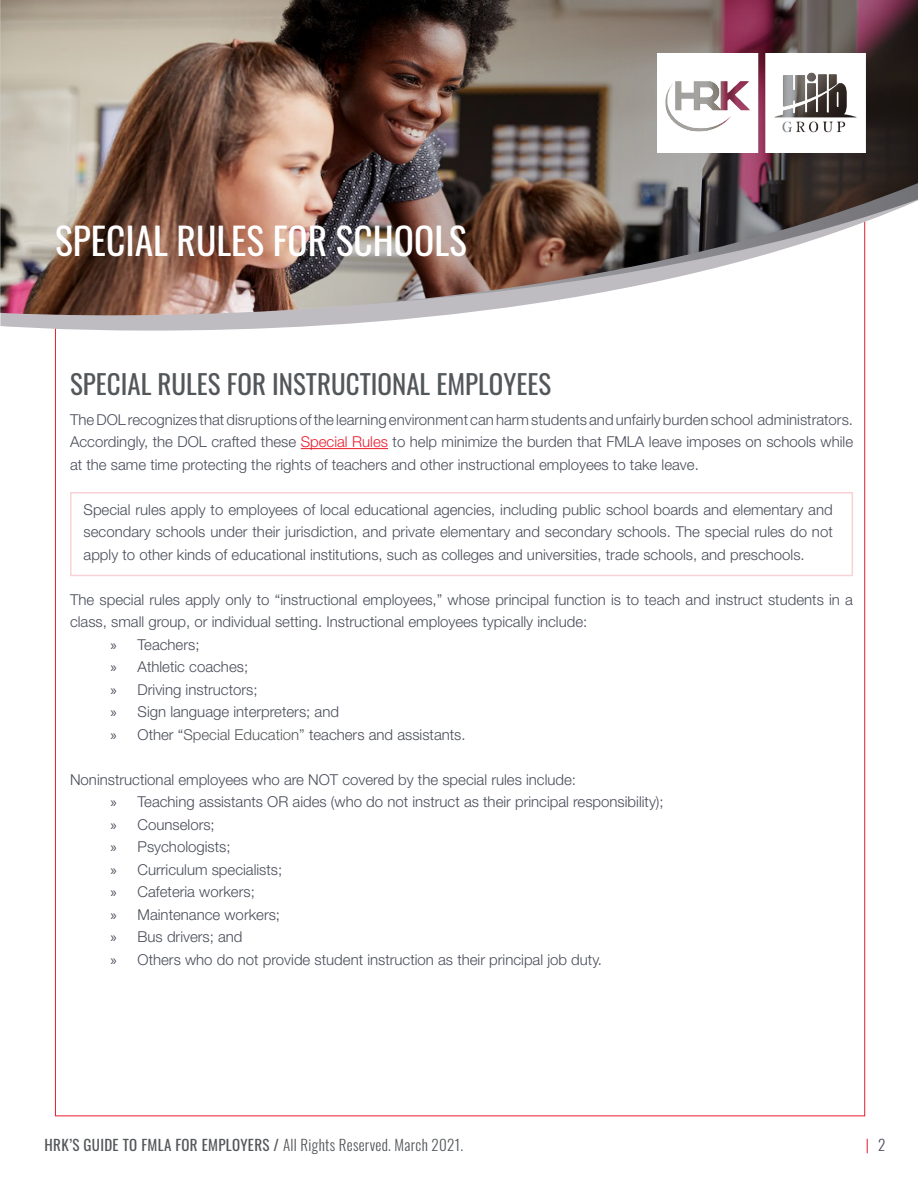
<style>
.page{position:relative;width:918px;height:1188px;background:#fff}
.page>*{position:absolute;margin:0;border:0;box-sizing:border-box;transform-origin:0 0}
.Larger_Gray_Heading{font:37.5px "Oswald";color:#fff}
.t1{font:27px "Oswald";color:#54575a}
.Body_text{font:300 15px/22.5px "Helvetica Neue LT Std";color:#494d59;text-align:justify}
.Body_text-2{font:15px "Oswald";letter-spacing:.02em;color:#54575a}
.Body_text-3{font:300 15px "Oswald";color:#e91d2d}
.s1{color:#e91d2d}
.s2{font-family:"Myriad Pro";font-weight:400}
.s3{color:#54575a}
.s4{font-weight:300}
.s5{color:#494d59}
</style>
<div class="page">
<hr style="left:301px;top:448px;width:87px;height:1px;background:#e91d2d">
<svg style="left:0;top:317px;width:866px;height:14px"></svg>
<img style="left:0;top:0;width:918px;height:316px">
<img style="left:658px;top:54px;width:207px;height:99px">
<p class="Larger_Gray_Heading" style="left:55px;top:207px;width:413px">SPECIAL RULES FOR SCHOOLS</p>
<p class="t1" style="left:70px;top:360px;width:483px">SPECIAL RULES FOR INSTRUCTIONAL EMPLOYEES</p>
<p class="Body_text" style="left:70px;top:408px;width:785px">The DOL recognizes that disruptions of the learning environment can harm students and unfairly burden school administrators.<br>Accordingly, the DOL crafted these <span class="s1">Special Rules</span> to help minimize the burden that FMLA leave imposes on schools while at the same time protecting the rights of teachers and other instructional employees to take leave.</p>
<p class="Body_text" style="left:84px;top:498px;width:751px">Special rules apply to employees of local educational agencies, including public school boards and elementary and secondary schools under their jurisdiction, and private elementary and secondary schools. The special rules do not apply to other kinds of educational institutions, such as colleges and universities, trade schools, and preschools.</p>
<p class="Body_text" style="left:70px;top:588px;width:785px">The special rules apply only to “instructional employees,” whose principal function is to teach and instruct students in a class, small group, or individual setting. Instructional employees typically include:</p>
<p class="Body_text" style="left:111px;top:633px;width:90px"><span class="s2">»</span> Teachers;</p>
<p class="Body_text" style="left:111px;top:655px;width:139px"><span class="s2">»</span> Athletic coaches;</p>
<p class="Body_text" style="left:111px;top:678px;width:148px"><span class="s2">»</span> Driving instructors;</p>
<p class="Body_text" style="left:111px;top:700px;width:230px"><span class="s2">»</span> Sign language interpreters; and</p>
<p class="Body_text" style="left:111px;top:723px;width:357px"><span class="s2">»</span> Other “<span class="s3">Special Education”</span> teachers and assistants.</p>
<p class="Body_text" style="left:70px;top:768px;width:507px">Noninstructional employees who are NOT covered by the special rules include:</p>
<p class="Body_text" style="left:111px;top:790px;width:555px"><span class="s2">»</span> Teaching assistants OR aides (who do not instruct as their principal responsibility);</p>
<p class="Body_text" style="left:111px;top:813px;width:106px"><span class="s2">»</span> Counselors;</p>
<p class="Body_text" style="left:111px;top:835px;width:122px"><span class="s2">»</span> Psychologists;</p>
<p class="Body_text" style="left:111px;top:858px;width:173px"><span class="s2">»</span> Curriculum specialists;</p>
<p class="Body_text" style="left:111px;top:880px;width:146px"><span class="s2">»</span> Cafeteria workers;</p>
<p class="Body_text" style="left:111px;top:903px;width:171px"><span class="s2">»</span> Maintenance workers;</p>
<p class="Body_text" style="left:111px;top:925px;width:134px"><span class="s2">»</span> Bus drivers; and</p>
<p class="Body_text" style="left:111px;top:948px;width:493px"><span class="s2">»</span> Others who do not provide student instruction as their principal job duty.</p>
<p class="Body_text-2" style="left:45px;top:1132px;width:420px">HRK’S GUIDE TO FMLA FOR EMPLOYERS / <span class="s4">All Rights Reserved. March 2021.</span></p>
<p class="Body_text-3" style="left:866px;top:1132px;width:21px">| <span class="s5">2</span></p>
</div>
